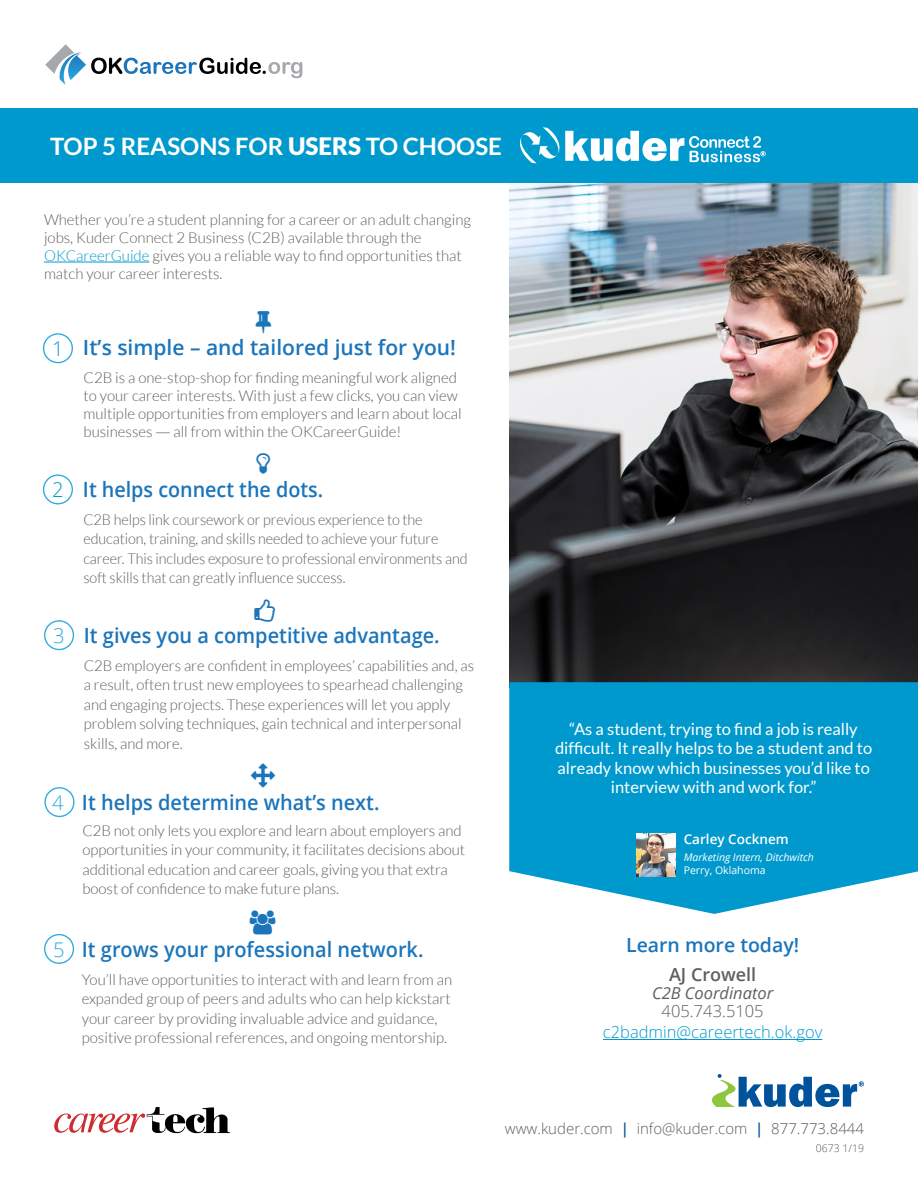
<style>
.page{position:relative;width:918px;height:1188px;background:#fff}
.page>*{position:absolute;margin:0;border:0;box-sizing:border-box;transform-origin:0 0}
.t1{font:700 24px "Lato";color:#fff}
.t2{font:600 21px "Open Sans";color:#1b75bb;scale:.95 1}
.t3{font:600 21px "Open Sans";color:#1b75bb}
.t4{font:600 21px "Open Sans";color:#1b75bb;scale:.94 1}
.t5{font:600 19.5px "Open Sans";color:#1b75bb}
.t6{font:600 18px "Open Sans";color:#605e5e}
.t7{font:16.5px/19.5px "Lato";color:#fff;text-align:center}
.t8{font:300 16.5px "Open Sans";color:#0099ce}
.t9{font:italic 16.5px "Open Sans";color:#605e5e}
.t10{font:300 16.5px "Open Sans";color:#605e5e}
.t11{font:300 15px/19.5px "Lato";color:#605e5e}
.t12{font:300 15px/19.5px "Lato";color:#605e5e;scale:.96 1}
.t13{font:300 15px "Open Sans";color:#605e5e}
.t14{font:600 13.5px "Open Sans";color:#fff}
.t15{font:italic 10.5px "Open Sans";color:#fff}
.t16{font:10.5px "Open Sans";color:#fff}
.t17{font:300 10.5px "Open Sans";color:#58595b}
.s1{font-weight:900}
.s2{color:#0099ce}
.s3{font-weight:300;font-size:20.25px;color:#0099ce}
.s4{font-family:"Open Sans"}
.s5{font-weight:300;font-size:20.25px;color:#2daadf}
.s6{font-weight:600;color:#00539b}
.s7{color:#58595b}
</style>
<div class="page">
<img style="left:509px;top:183px;width:409px;height:499px">
<div style="left:43px;top:333px;width:30px;height:30px;border:1px solid #2daadf;border-radius:50%"></div>
<div style="left:43px;top:474px;width:30px;height:30px;border:1px solid #2daadf;border-radius:50%"></div>
<div style="left:44px;top:620px;width:30px;height:30px;border:1px solid #2daadf;border-radius:50%"></div>
<div style="left:44px;top:787px;width:31px;height:30px;border:1px solid #2daadf;border-radius:50%"></div>
<div style="left:44px;top:934px;width:30px;height:30px;border:1px solid #2daadf;border-radius:50%"></div>
<hr style="left:44px;top:262px;width:106px;height:1px;background:#0099ce">
<div style="left:0;top:108px;width:918px;height:75px;background:#0099ce"></div>
<svg style="left:520px;top:127px;width:246px;height:36px"></svg>
<svg style="left:45px;top:44px;width:257px;height:41px"></svg>
<svg style="left:509px;top:682px;width:409px;height:232px;background:#18a2d2"></svg>
<svg style="left:712px;top:1074px;width:152px;height:33px"></svg>
<img style="left:636px;top:833px;width:39px;height:44px">
<hr style="left:603px;top:1039px;width:219px;height:1px;background:#0099ce">
<svg style="left:54px;top:1107px;width:176px;height:26px"></svg>
<h1 class="t1" style="left:50px;top:133px;width:453px">TOP 5 REASONS FOR <span class="s1">USERS</span> TO CHOOSE</h1>
<p class="t11" style="left:44px;top:210px;width:428px;line-height:18px">Whether you’re a student planning for a career or an adult changing jobs, Kuder Connect 2 Business (C2B) available through the <span class="s2">OKCareerGuide</span> gives you a reliable way to find opportunities that match your career interests.</p>
<h2 class="t3" style="left:52px;top:333px;width:405px"><span class="s3">1</span> It’s simple – and tailored just for you!</h2>
<p class="t11" style="left:84px;top:369px;width:380px;line-height:18px">C2B is a one-stop-shop for finding meaningful work aligned to your career interests. With just a few clicks, you can view multiple opportunities from employers and learn about local businesses <span class="s4">—</span> all from within the OKCareerGuide!</p>
<h2 class="t4" style="left:52px;top:475px;width:290px"><span class="s3">2</span> It helps connect the dots.</h2>
<p class="t12" style="left:84px;top:510px;width:402px">C2B helps link coursework or previous experience to the education, training, and skills needed to achieve your future career. This includes exposure to professional environments and soft skills that can greatly influence success.</p>
<h2 class="t2" style="left:53px;top:621px;width:408px"><span class="s5">3</span> It gives you a competitive advantage.</h2>
<p class="t11" style="left:84px;top:656px;width:392px">C2B employers are confident in employees’ capabilities and, as a result, often trust new employees to spearhead challenging and engaging projects. These experiences will let you apply problem solving techniques, gain technical and interpersonal skills, and more.</p>
<h2 class="t2" style="left:52px;top:788px;width:346px"><span class="s5">4</span> It helps determine what’s next.</h2>
<p class="t11" style="left:82px;top:821px;width:384px">C2B not only lets you explore and learn about employers and opportunities in your community, it facilitates decisions about additional education and career goals, giving you that extra boost of confidence to make future plans.</p>
<h2 class="t2" style="left:53px;top:935px;width:391px"><span class="s5">5</span> It grows your professional network.</h2>
<p class="t11" style="left:82px;top:970px;width:372px">You’ll have opportunities to interact with and learn from an expanded group of peers and adults who can help kickstart your career by providing invaluable advice and guidance, positive professional references, and ongoing mentorship.</p>
<p class="t7" style="left:555px;top:719px;width:319px">“As a student, trying to find a job is really difficult. It really helps to be a student and to already know which businesses you’d like to interview with and work for.”</p>
<p class="t14" style="left:684px;top:830px;width:106px">Carley Cocknem</p>
<p class="t15" style="left:684px;top:850px;width:132px">Marketing Intern, Ditchwitch</p>
<p class="t16" style="left:684px;top:863px;width:83px">Perry, Oklahoma</p>
<h3 class="t5" style="left:626px;top:932px;width:175px">Learn more today!</h3>
<p class="t6" style="left:669px;top:962px;width:89px">AJ Crowell</p>
<p class="t9" style="left:652px;top:982px;width:123px">C2B Coordinator</p>
<p class="t10" style="left:662px;top:1000px;width:104px">405.743.5105</p>
<p class="t8" style="left:603px;top:1021px;width:221px">c2badmin@careertech.ok.gov</p>
<p class="t13" style="left:505px;top:1118px;width:361px">www.kuder.com <span class="s6">|</span> info@kuder.com <span class="s6">|</span> <span class="s7">877.773.8444</span></p>
<p class="t17" style="left:816px;top:1141px;width:50px">0673 1/19</p>
</div>
